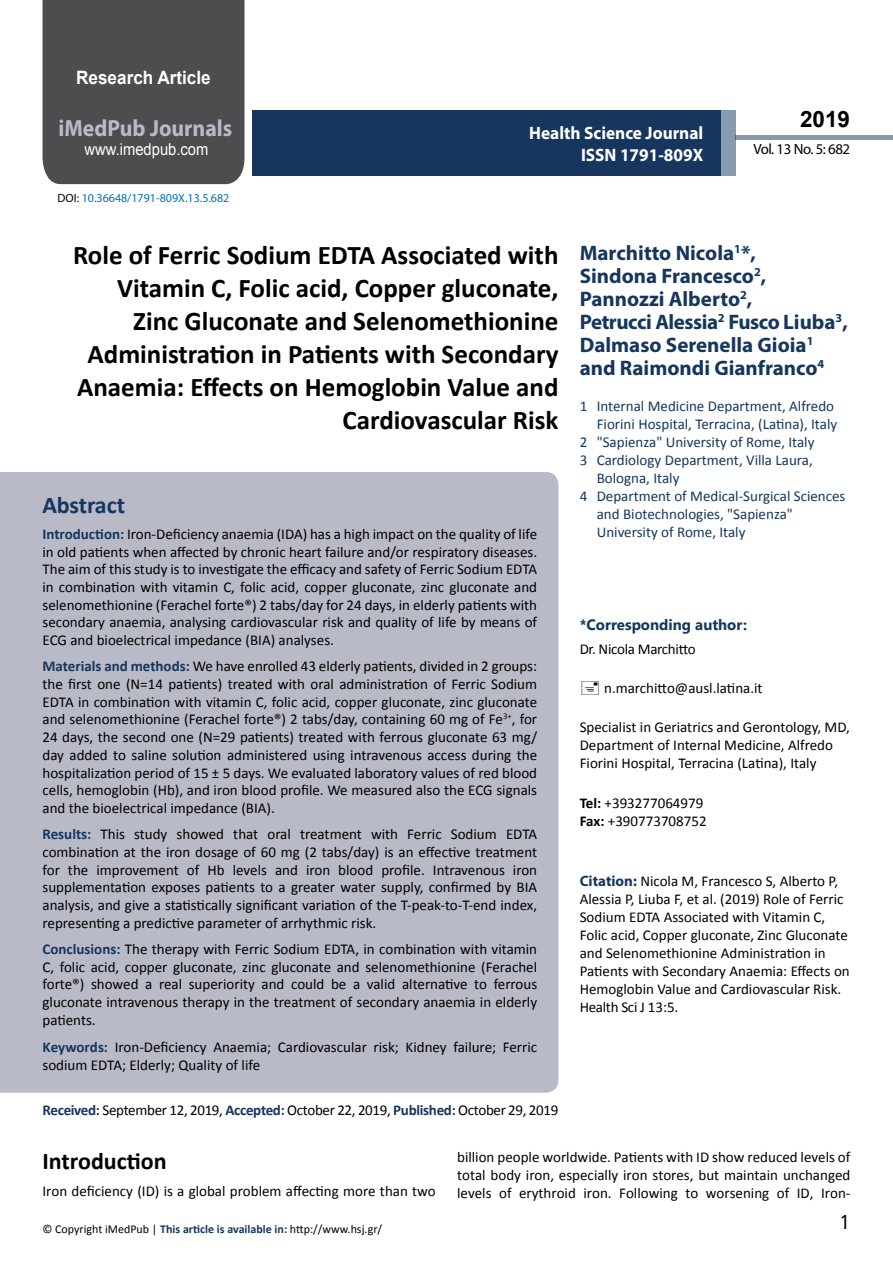
<style>
.page{position:relative;width:893px;height:1263px;background:#fff}
.page>*{position:absolute;margin:0;border:0;box-sizing:border-box;transform-origin:0 0}
.t1{font:700 27px/33px "Calibri";color:#000;text-align:right}
.t2{font:25.5px "Tunga";color:#000}
.t3{font:700 24px "Calibri";color:#000}
.t4{font:700 24px "Calibri";letter-spacing:-.005em;color:#16365d}
.t5{font:700 23.4px "Myriad Pro";color:#b9bac8;scale:.93 1}
.t6{font:700 22.5px "Arial";color:#000}
.t7{font:700 21px/23.1px "Myriad Pro";color:#16365d}
.t8{font:700 18.45px "Arial";color:#fff;scale:.93 1}
.t9{font:700 18px/21.6px "Myriad Pro";color:#fff;text-align:right;scale:.96 1}
.t10{font:16.5px "Arial";color:#fff;scale:.89 1}
.t11{font:15px/17.7px "Calibri";color:#000;text-align:justify}
.t12{font:15px "Calibri";color:#16365d}
.t13{font:15px "Calibri";letter-spacing:-.02em;color:#000}
.t14{font:700 15px "Segoe UI";color:#15365c}
.t15{font:14.85px "Myriad Pro";letter-spacing:-.03em;color:#000}
.t16{font:12px "Calibri";color:#000}
.t17{font:12px "Myriad Pro";color:#0072bc}
.s1{color:#000}
.s2{font-weight:700;color:#15365c}
.s3{font-weight:700;color:#16365d}
.s4{font-weight:700}
.s5{font-family:"Myriad Pro";font-weight:700;color:#16365d}
</style>
<div class="page">
<div style="left:252px;top:110px;width:469px;height:66px;background:#16365d"></div>
<div style="left:720px;top:110px;width:16px;height:66px;background:#8a9aae"></div>
<div style="left:43px;top:0;width:201px;height:184px;background:#4c4d4f"></div>
<div style="left:736px;top:135px;width:157px;height:5px;background:#8a9aae"></div>
<div style="left:0;top:472px;width:558px;height:621px;background:#b9bac8"></div>
<p class="t8" style="left:76px;top:65px;width:146px">Research Article</p>
<h3 class="t5" style="left:58px;top:113px;width:188px">iMedPub Journals</h3>
<p class="t10" style="left:85px;top:138px;width:141px">www.imedpub.com</p>
<p class="t17" style="left:58px;top:190px;width:173px"><span class="s1">DOI:</span> 10.36648/1791-809X.13.5.682</p>
<p class="t9" style="left:529px;top:122px;width:183px">Health Science Journal<br>ISSN 1791-809X</p>
<h3 class="t6" style="left:800px;top:104px;width:52px">2019</h3>
<p class="t15" style="left:753px;top:140px;width:98px">Vol. 13 No. 5: 682</p>
<h3 class="t7" style="left:580px;top:241px;width:270px">Marchitto Nicola<sup>1</sup>*,<br>Sindona Francesco<sup>2</sup>,<br>Pannozzi Alberto<sup>2</sup>,<br>Petrucci Alessia<sup>2</sup> Fusco Liuba<sup>3</sup>,<br>Dalmaso Serenella Gioia<sup>1 </sup>and Raimondi Gianfranco<sup>4</sup></h3>
<p class="t12" style="left:580px;top:397px;width:256px">1 Internal Medicine Department, Alfredo</p>
<p class="t12" style="left:597px;top:415px;width:242px">Fiorini Hospital, Terracina, (Latina), Italy</p>
<p class="t12" style="left:580px;top:433px;width:236px">2 "Sapienza" University of Rome, Italy</p>
<p class="t12" style="left:580px;top:451px;width:235px">3 Cardiology Department, Villa Laura,</p>
<p class="t12" style="left:597px;top:469px;width:84px">Bologna, Italy</p>
<p class="t12" style="left:580px;top:487px;width:267px">4 Department of Medical-Surgical Sciences</p>
<p class="t12" style="left:597px;top:505px;width:198px">and Biotechnologies, "Sapienza"</p>
<p class="t12" style="left:597px;top:523px;width:150px">University of Rome, Italy</p>
<h1 class="t1" style="left:73px;top:239px;width:487px">Role of Ferric Sodium EDTA Associated with Vitamin C, Folic acid, Copper gluconate, Zinc Gluconate and Selenomethionine Administration in Patients with Secondary Anaemia: Effects on Hemoglobin Value and Cardiovascular Risk</h1>
<h3 class="t4" style="left:43px;top:489px;width:84px">Abstract</h3>
<p class="t11" style="left:43px;top:525px;width:496px"><span class="s2">Introduction:</span> Iron-Deficiency anaemia (IDA) has a high impact on the quality of life in old patients when affected by chronic heart failure and/or respiratory diseases.<br>The aim of this study is to investigate the efficacy and safety of Ferric Sodium EDTA in combination with vitamin C, folic acid, copper gluconate, zinc gluconate and selenomethionine (Ferachel forte®) 2 tabs/day for 24 days, in elderly patients with secondary anaemia, analysing cardiovascular risk and quality of life by means of ECG and bioelectrical impedance (BIA) analyses.</p>
<p class="t11" style="left:43px;top:657px;width:496px"><span class="s2">Materials and methods:</span> We have enrolled 43 elderly patients, divided in 2 groups: the first one (N=14 patients) treated with oral administration of Ferric Sodium EDTA in combination with vitamin C, folic acid, copper gluconate, zinc gluconate and selenomethionine (Ferachel forte®) 2 tabs/day, containing 60 mg of Fe<sup>3+</sup>, for 24 days, the second one (N=29 patients) treated with ferrous gluconate 63 mg/ day added to saline solution administered using intravenous access during the hospitalization period of 15 ± 5 days. We evaluated laboratory values of red blood cells, hemoglobin (Hb), and iron blood profile. We measured also the ECG signals and the bioelectrical impedance (BIA).</p>
<p class="t11" style="left:43px;top:825px;width:496px"><span class="s2">Results:</span> This study showed that oral treatment with Ferric Sodium EDTA combination at the iron dosage of 60 mg (2 tabs/day) is an effective treatment for the improvement of Hb levels and iron blood profile. Intravenous iron supplementation exposes patients to a greater water supply, confirmed by BIA analysis, and give a statistically significant variation of the T-peak-to-T-end index, representing a predictive parameter of arrhythmic risk.</p>
<p class="t11" style="left:43px;top:940px;width:496px"><span class="s2">Conclusions:</span> The therapy with Ferric Sodium EDTA, in combination with vitamin C, folic acid, copper gluconate, zinc gluconate and selenomethionine (Ferachel forte®) showed a real superiority and could be a valid alternative to ferrous gluconate intravenous therapy in the treatment of secondary anaemia in elderly patients.</p>
<p class="t11" style="left:43px;top:1037px;width:496px;line-height:18.5px"><span class="s3">Keywords:</span> Iron-Deficiency Anaemia; Cardiovascular risk; Kidney failure; Ferric sodium EDTA; Elderly; Quality of life</p>
<p class="t13" style="left:43px;top:1100px;width:517px"><span class="s3">Received:</span> September 12, 2019, <span class="s3">Accepted:</span> October 22, 2019, <span class="s3">Published:</span> October 29, 2019</p>
<h3 class="t3" style="left:43px;top:1146px;width:126px">Introduction</h3>
<p class="t11" style="left:43px;top:1182px;width:395px">Iron deficiency (ID) is a global problem affecting more than two</p>
<p class="t14" style="left:580px;top:614px;width:169px">*Corresponding author:</p>
<p class="t13" style="left:580px;top:639px;width:117px">Dr. Nicola Marchitto</p>
<p class="t11" style="left:604px;top:679px;width:160px">n.marchitto@ausl.latina.it</p>
<p class="t11" style="left:580px;top:718px;width:272px;text-align:left">Specialist in Geriatrics and Gerontology, MD,<br>Department of Internal Medicine, Alfredo<br>Fiorini Hospital, Terracina (Latina), Italy</p>
<p class="t11" style="left:580px;top:794px;width:128px"><span class="s4">Tel:</span> +393277064979<br><span class="s4">Fax:</span> +390773708752</p>
<p class="t11" style="left:580px;top:872px;width:272px;text-align:left"><span class="s5">Citation:</span> Nicola M, Francesco S, Alberto P, Alessia P, Liuba F, et al. (2019) Role of Ferric Sodium EDTA Associated with Vitamin C, Folic acid, Copper gluconate, Zinc Gluconate and Selenomethionine Administration in Patients with Secondary Anaemia: Effects on Hemoglobin Value and Cardiovascular Risk.<br>Health Sci J 13:5.</p>
<p class="t11" style="left:457px;top:1148px;width:395px">billion people worldwide. Patients with ID show reduced levels of total body iron, especially iron stores, but maintain unchanged levels of erythroid iron. Following to worsening of ID, Iron-</p>
<p class="t16" style="left:43px;top:1221px;width:341px">© Copyright iMedPub | <span class="s3">This article is available in:</span> http://www.hsj.gr/</p>
<h2 class="t2" style="left:841px;top:1205px;width:9px">1</h2>
</div>
